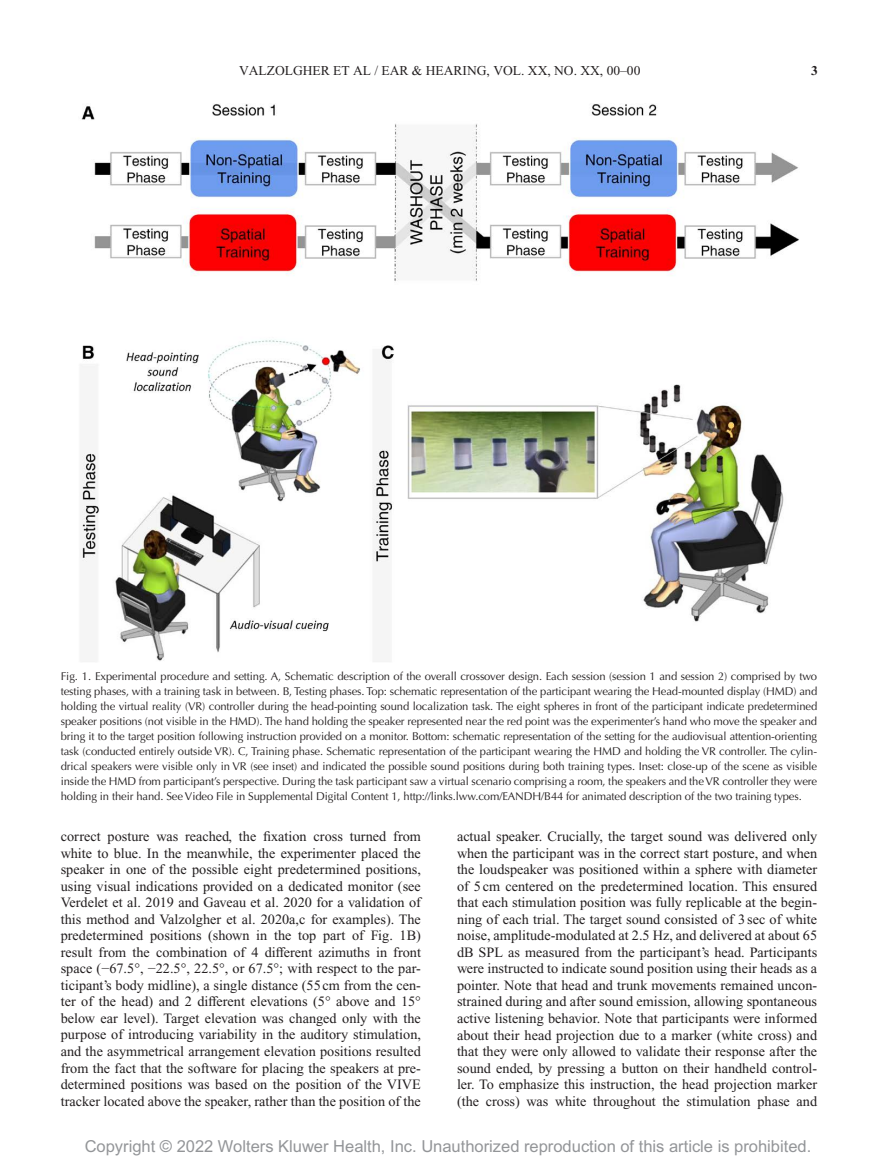
<style>
.page{position:relative;width:878px;height:1175px;background:#fff}
.page>*{position:absolute;margin:0;border:0;box-sizing:border-box;transform-origin:0 0}
.t1{font:16.5px "Arial MT Std";color:#939598}
.t2{font:14.25px/16.5px "Times New Roman PS Std";color:#231f20;text-align:justify}
.t3{font:13.5px "Times New Roman PS Std";color:#231f20}
.t4{font:700 13.5px "Times New Roman PS Std";color:#231f20}
.t5{font:11.25px/15px "Optima LT Std";letter-spacing:-.01em;color:#231f20;text-align:justify}
</style>
<div class="page">
<img style="left:80px;top:104px;width:719px;height:558px">
<p class="t3" style="left:239px;top:63px;width:403px">VALZOLGHER ET AL / EAR &amp; HEARING, VOL. XX, NO. XX, 00–00</p>
<p class="t4" style="left:811px;top:63px;width:8px">3</p>
<p class="t5" style="left:61px;top:668px;width:758px">Fig. 1. Experimental procedure and setting. A, Schematic description of the overall crossover design. Each session (session 1 and session 2) comprised by two testing phases, with a training task in between. B, Testing phases. Top: schematic representation of the participant wearing the Head-mounted display (HMD) and holding the virtual reality (VR) controller during the head-pointing sound localization task. The eight spheres in front of the participant indicate predetermined speaker positions (not visible in the HMD). The hand holding the speaker represented near the red point was the experimenter’s hand who move the speaker and bring it to the target position following instruction provided on a monitor. Bottom: schematic representation of the setting for the audiovisual attention-orienting task (conducted entirely outside VR). C, Training phase. Schematic representation of the participant wearing the HMD and holding the VR controller. The cylin&shy;drical speakers were visible only in VR (see inset) and indicated the possible sound positions during both training types. Inset: close-up of the scene as visible inside the HMD from participant’s perspective. During the task participant saw a virtual scenario comprising a room, the speakers and the VR controller they were holding in their hand. See Video File in Supplemental Digital Content 1, http://links.lww.com/EANDH/B44 for animated description of the two training types.</p>
<p class="t2" style="left:61px;top:828px;width:362px">correct posture was reached, the fixation cross turned from white to blue. In the meanwhile, the experimenter placed the speaker in one of the possible eight predetermined positions, using visual indications provided on a dedicated monitor (see Verdelet et al. 2019 and Gaveau et al. 2020 for a validation of this method and Valzolgher et al. 2020a,c for examples). The predetermined positions (shown in the top part of Fig. 1B) result from the combination of 4 different azimuths in front space (−67.5°, −22.5°, 22.5°, or 67.5°; with respect to the par&shy;ticipant’s body midline), a single distance (55cm from the cen&shy;ter of the head) and 2 different elevations (5° above and 15° below ear level). Target elevation was changed only with the purpose of introducing variability in the auditory stimulation, and the asymmetrical arrangement elevation positions resulted from the fact that the software for placing the speakers at pre&shy;determined positions was based on the position of the VIVE tracker located above the speaker, rather than the position of the</p>
<p class="t2" style="left:457px;top:828px;width:362px">actual speaker. Crucially, the target sound was delivered only when the participant was in the correct start posture, and when the loudspeaker was positioned within a sphere with diameter of 5 cm centered on the predetermined location. This ensured that each stimulation position was fully replicable at the begin&shy;ning of each trial. The target sound consisted of 3 sec of white noise, amplitude-modulated at 2.5 Hz, and delivered at about 65 dB SPL as measured from the participant’s head. Participants were instructed to indicate sound position using their heads as a pointer. Note that head and trunk movements remained uncon&shy;strained during and after sound emission, allowing spontaneous active listening behavior. Note that participants were informed about their head projection due to a marker (white cross) and that they were only allowed to validate their response after the sound ended, by pressing a button on their handheld control&shy;ler. To emphasize this instruction, the head projection marker (the cross) was white throughout the stimulation phase and</p>
<p class="t1" style="left:85px;top:1136px;width:728px">Copyright © 2022 Wolters Kluwer Health, Inc. Unauthorized reproduction of this article is prohibited.</p>
</div>
